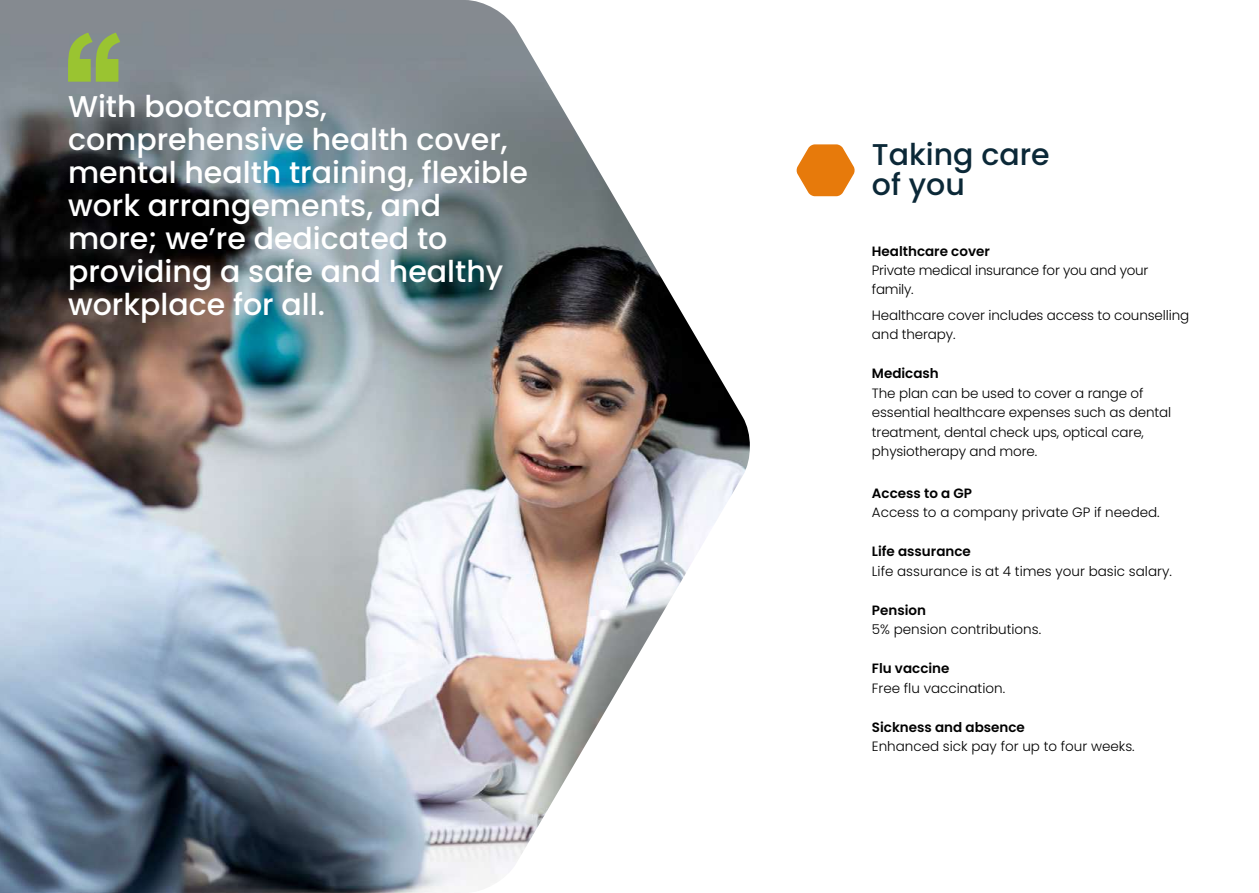
<style>
.page{position:relative;width:1259px;height:893px;background:#fff}
.page>*{position:absolute;margin:0;border:0;box-sizing:border-box;transform-origin:0 0}
.t1{font:500 30px/33px "Poppins";color:#fff}
.t2{font:500 30px/30px "Poppins";color:#0b2837}
.t3{font:300 13.5px/19.5px "Poppins";letter-spacing:-.01em;color:#000}
.t4{font:600 13.5px "Poppins";color:#000}
</style>
<div class="page">
<img style="left:0;top:0;width:750px;height:893px">
<svg style="left:796px;top:144px;width:59px;height:52px"></svg>
<svg style="left:68px;top:33px;width:52px;height:49px;background:#91b052"></svg>
<h1 class="t1" style="left:68px;top:90px;width:461px">With bootcamps, comprehensive health cover, mental health training, flexible work arrangements, and more; we’re dedicated to providing a safe and healthy workplace for all.</h1>
<h1 class="t2" style="left:872px;top:141px;width:179px">Taking care of you</h1>
<p class="t4" style="left:872px;top:243px;width:119px">Healthcare cover</p>
<p class="t3" style="left:872px;top:261px;width:278px">Private medical insurance for you and your family.</p>
<p class="t3" style="left:872px;top:307px;width:319px">Healthcare cover includes access to counselling and therapy.</p>
<p class="t4" style="left:872px;top:366px;width:68px">Medicash</p>
<p class="t3" style="left:872px;top:385px;width:301px">The plan can be used to cover a range of essential healthcare expenses such as dental treatment, dental check ups, optical care, physiotherapy and more.</p>
<p class="t4" style="left:872px;top:485px;width:102px">Access to a GP</p>
<p class="t3" style="left:872px;top:503px;width:289px">Access to a company private GP if needed.</p>
<p class="t4" style="left:872px;top:543px;width:100px">Life assurance</p>
<p class="t3" style="left:872px;top:561px;width:301px">Life assurance is at 4 times your basic salary.</p>
<p class="t4" style="left:872px;top:602px;width:56px">Pension</p>
<p class="t3" style="left:872px;top:620px;width:171px">5% pension contributions.</p>
<p class="t4" style="left:872px;top:660px;width:79px">Flu vaccine</p>
<p class="t3" style="left:872px;top:678px;width:135px">Free flu vaccination.</p>
<p class="t4" style="left:872px;top:719px;width:154px">Sickness and absence</p>
<p class="t3" style="left:872px;top:737px;width:264px">Enhanced sick pay for up to four weeks.</p>
</div>
